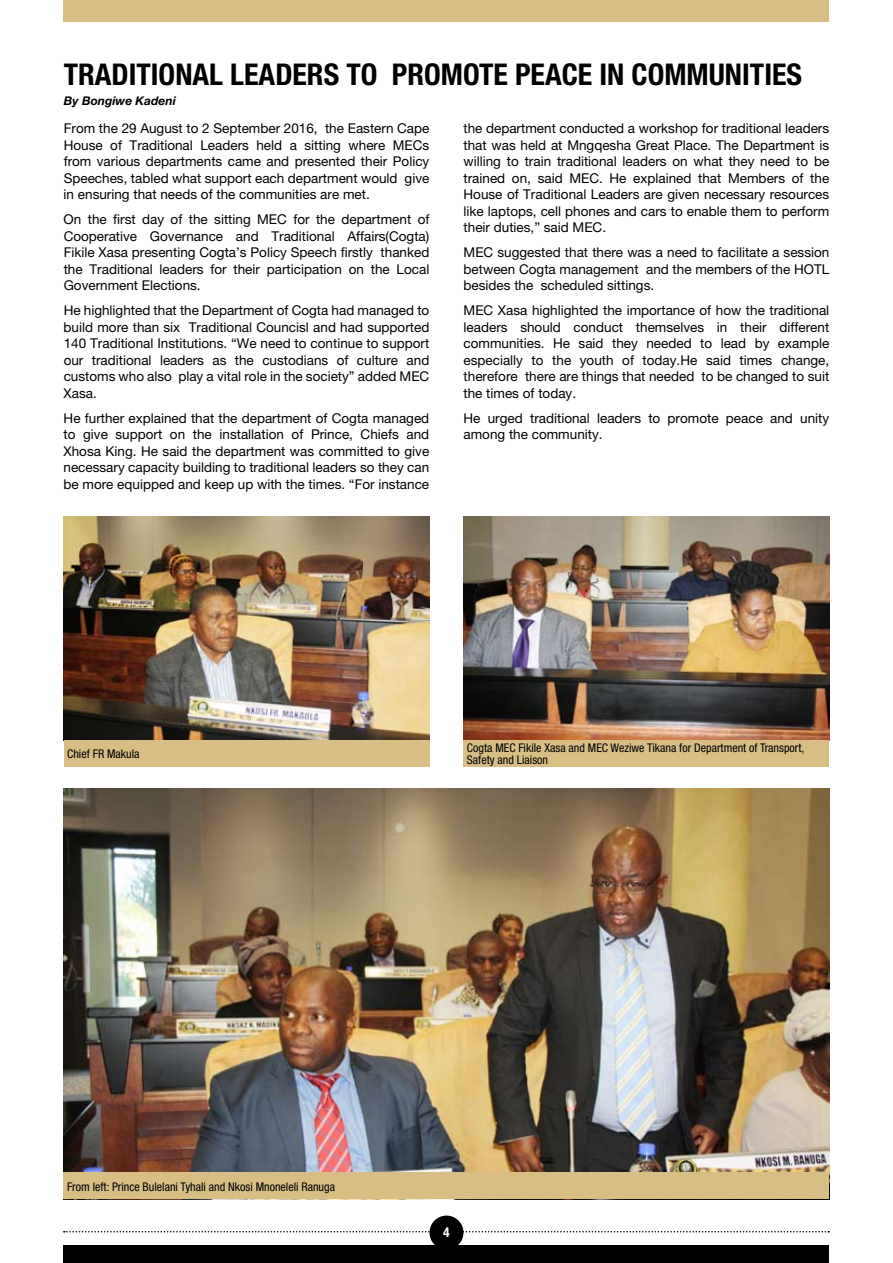
<style>
.page{position:relative;width:893px;height:1263px;background:#fff}
.page>*{position:absolute;margin:0;border:0;box-sizing:border-box;transform-origin:0 0}
.t1{font:700 condensed 30px "Helvetica Neue LT Pro";color:#000}
.t2{font:13.5px/16.5px "Helvetica Neue LT Pro";color:#000;text-align:justify}
.t3{font:700 condensed 13.5px "Helvetica Neue LT Pro";color:#fff}
.t4{font:condensed 12px/12px "Helvetica Neue LT Pro";color:#000}
.t5{font:italic 700 12px "Helvetica Neue LT Pro";color:#000}
</style>
<div class="page">
<img style="left:463px;top:516px;width:366px;height:224px">
<img style="left:64px;top:516px;width:365px;height:224px">
<div style="left:64px;top:740px;width:365px;height:27px;background:#d8be85"></div>
<div style="left:463px;top:740px;width:366px;height:27px;background:#d8be85"></div>
<img style="left:64px;top:789px;width:765px;height:383px">
<div style="left:64px;top:1172px;width:765px;height:27px;background:#d8be85"></div>
<div style="left:64px;top:0;width:765px;height:21px;background:#d8be85"></div>
<div style="left:64px;top:1246px;width:765px;height:17px;background:#000"></div>
<svg style="left:64px;top:1231px;width:765px;height:1px"></svg>
<div style="left:429px;top:1215px;width:34px;height:34px;background:#000;border-radius:50%"></div>
<h1 class="t1" style="left:64px;top:56px;width:740px">TRADITIONAL LEADERS TO PROMOTE PEACE IN COMMUNITIES</h1>
<p class="t5" style="left:64px;top:93px;width:113px">By Bongiwe Kadeni</p>
<p class="t2" style="left:463px;top:120px;width:367px">the department conducted a workshop for traditional leaders that was held at Mngqesha Great Place. The Department is willing to train traditional leaders on what they need to be trained on, said MEC. He explained that Members of the House of Traditional Leaders are given necessary resources like laptops, cell phones and cars to enable them to perform their duties,” said MEC.</p>
<p class="t2" style="left:464px;top:244px;width:367px">MEC suggested that there was a need to facilitate a session between Cogta management and the members of the HOTL besides the scheduled sittings.</p>
<p class="t2" style="left:464px;top:302px;width:367px">MEC Xasa highlighted the importance of how the traditional leaders should conduct themselves in their different communities. He said they needed to lead by example especially to the youth of today.He said times change, therefore there are things that needed to be changed to suit the times of today.</p>
<p class="t2" style="left:463px;top:410px;width:367px">He urged traditional leaders to promote peace and unity among the community.</p>
<p class="t2" style="left:64px;top:120px;width:367px">From the 29 August to 2 September 2016, the Eastern Cape House of Traditional Leaders held a sitting where MECs from various departments came and presented their Policy Speeches, tabled what support each department would give in ensuring that needs of the communities are met.</p>
<p class="t2" style="left:64px;top:211px;width:367px">On the first day of the sitting MEC for the department of Cooperative Governance and Traditional Affairs(Cogta)<br>Fikile Xasa presenting Cogta’s Policy Speech firstly thanked the Traditional leaders for their participation on the Local Government Elections.</p>
<p class="t2" style="left:64px;top:302px;width:367px">He highlighted that the Department of Cogta had managed to build more than six Traditional Councisl and had supported 140 Traditional Institutions. “We need to continue to support our traditional leaders as the custodians of culture and customs who also play a vital role in the society” added MEC Xasa.</p>
<p class="t2" style="left:64px;top:410px;width:367px">He further explained that the department of Cogta managed to give support on the installation of Prince, Chiefs and Xhosa King. He said the department was committed to give necessary capacity building to traditional leaders so they can be more equipped and keep up with the times. “For instance</p>
<p class="t4" style="left:67px;top:748px;width:74px">Chief FR Makula</p>
<p class="t4" style="left:467px;top:741px;width:339px">Cogta MEC Fikile Xasa and MEC Weziwe Tikana for Department of Transport,<br>Safety and Liaison</p>
<p class="t4" style="left:67px;top:1180px;width:269px">From left: Prince Bulelani Tyhali and Nkosi Mnoneleli Ranuga</p>
<p class="t3" style="left:443px;top:1224px;width:8px">4</p>
</div>
